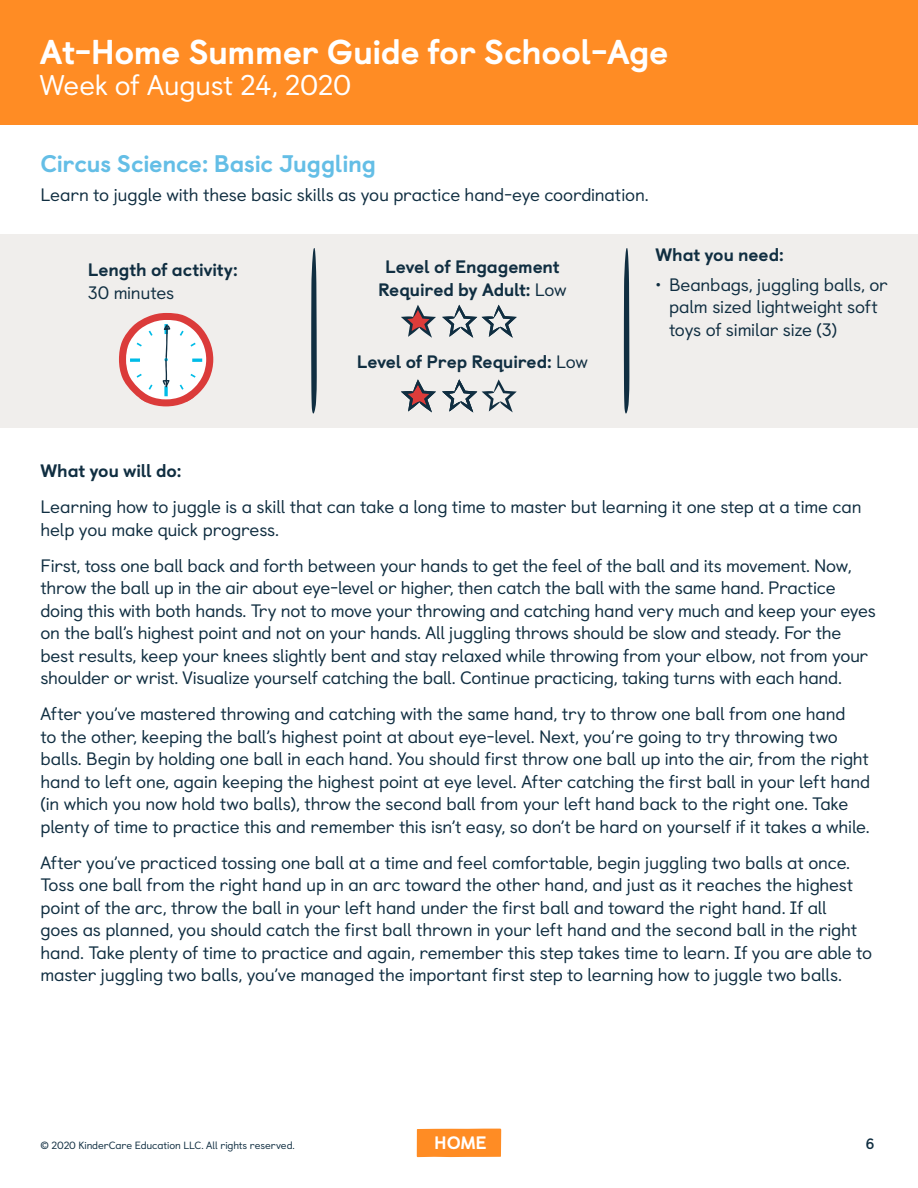
<style>
.page{position:relative;width:918px;height:1188px;background:#fff}
.page>*{position:absolute;margin:0;border:0;box-sizing:border-box;transform-origin:0 0}
.t1{font:800 34.5px "Castledown";letter-spacing:-.015em;color:#fff}
.t2{font:28.5px "Castledown";letter-spacing:-.015em;color:#fff}
.t3{font:800 24px "Castledown";letter-spacing:-.015em;color:#64bee6}
.t4{font:18px/22.5px "Castledown";letter-spacing:-.015em;color:#102e41}
.t5{font:800 18px/22.5px "Castledown";letter-spacing:-.01em;color:#102e41;text-align:center}
.t6{font:800 18px "Castledown";color:#fff}
.t7{font:700 15px "Castledown";color:#102e41}
.t8{font:10.5px "Castledown";letter-spacing:-.01em;color:#102e41}
.s1{font-weight:400}
</style>
<div class="page">
<div style="left:417px;top:1129px;width:84px;height:28px;background:#ff8c24"></div>
<div style="left:0;top:0;width:918px;height:125px;background:#ff8c24"></div>
<div style="left:1px;top:234px;width:917px;height:194px;background:#f0eeec"></div>
<svg style="left:311px;top:248px;width:6px;height:166px"></svg>
<svg style="left:624px;top:248px;width:5px;height:166px"></svg>
<svg style="left:401px;top:305px;width:35px;height:33px"></svg>
<svg style="left:401px;top:379px;width:35px;height:33px"></svg>
<svg style="left:442px;top:305px;width:75px;height:33px"></svg>
<svg style="left:442px;top:379px;width:75px;height:33px"></svg>
<svg style="left:119px;top:313px;width:94px;height:93px"></svg>
<h1 class="t1" style="left:40px;top:24px;width:630px">At-Home Summer Guide for School-Age</h1>
<h2 class="t2" style="left:40px;top:63px;width:313px">Week of August 24, 2020</h2>
<h3 class="t3" style="left:40px;top:144px;width:337px">Circus Science: Basic Juggling</h3>
<p class="t4" style="left:40px;top:182px;width:610px">Learn to juggle with these basic skills as you practice hand-eye coordination.</p>
<p class="t5" style="left:88px;top:257px;width:152px">Length of activity:</p>
<p class="t4" style="left:88px;top:280px;width:88px">30 minutes</p>
<p class="t5" style="left:378px;top:254px;width:190px">Level of Engagement<br>Required by Adult: <span class="s1">Low</span></p>
<p class="t5" style="left:357px;top:349px;width:233px">Level of Prep Required: <span class="s1">Low</span></p>
<p class="t5" style="left:656px;top:242px;width:130px">What you need:</p>
<p class="t4" style="left:669px;top:272px;width:220px;text-indent:-14px">• Beanbags, juggling balls, or palm sized lightweight soft toys of similar size (3)</p>
<p class="t5" style="left:40px;top:458px;width:142px">What you will do:</p>
<p class="t4" style="left:40px;top:494px;width:823px">Learning how to juggle is a skill that can take a long time to master but learning it one step at a time can help you make quick progress.</p>
<p class="t4" style="left:40px;top:552px;width:837px">First, toss one ball back and forth between your hands to get the feel of the ball and its movement. Now, throw the ball up in the air about eye-level or higher, then catch the ball with the same hand. Practice doing this with both hands. Try not to move your throwing and catching hand very much and keep your eyes on the ball’s highest point and not on your hands. All juggling throws should be slow and steady. For the best results, keep your knees slightly bent and stay relaxed while throwing from your elbow, not from your shoulder or wrist. Visualize yourself catching the ball. Continue practicing, taking turns with each hand.</p>
<p class="t4" style="left:40px;top:701px;width:831px">After you’ve mastered throwing and catching with the same hand, try to throw one ball from one hand<br>to the other, keeping the ball’s highest point at about eye-level. Next, you’re going to try throwing two balls. Begin by holding one ball in each hand. You should first throw one ball up into the air, from the right hand to left one, again keeping the highest point at eye level. After catching the first ball in your left hand (in which you now hold two balls), throw the second ball from your left hand back to the right one. Take plenty of time to practice this and remember this isn’t easy, so don’t be hard on yourself if it takes a while.</p>
<p class="t4" style="left:40px;top:849px;width:833px">After you’ve practiced tossing one ball at a time and feel comfortable, begin juggling two balls at once.<br>Toss one ball from the right hand up in an arc toward the other hand, and just as it reaches the highest point of the arc, throw the ball in your left hand under the first ball and toward the right hand. If all<br>goes as planned, you should catch the first ball thrown in your left hand and the second ball in the right hand. Take plenty of time to practice and again, remember this step takes time to learn. If you are able to master juggling two balls, you’ve managed the important first step to learning how to juggle two balls.</p>
<p class="t8" style="left:40px;top:1137px;width:256px">© 2020 KinderCare Education LLC. All rights reserved.</p>
<p class="t6" style="left:434px;top:1128px;width:54px">HOME</p>
<p class="t7" style="left:866px;top:1132px;width:10px">6</p>
</div>
